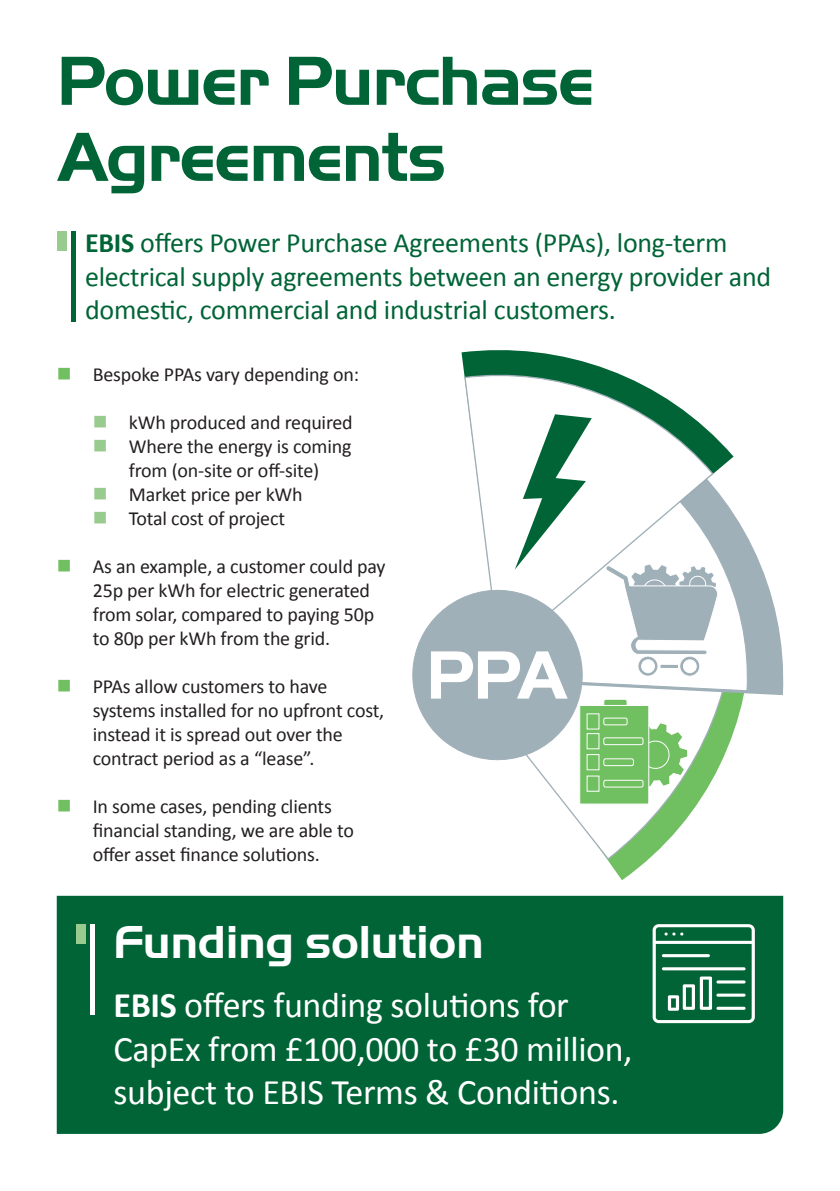
<style>
.page{position:relative;width:840px;height:1191px;background:#fff}
.page>*{position:absolute;margin:0;border:0;box-sizing:border-box;transform-origin:0 0}
.t1{font:700 72px/76px "Handel Got D";letter-spacing:-.025em;color:#006436}
.t2{font:700 48px "Handel Got D";letter-spacing:-.01em;color:#fff}
.t3{font:36px/43.2px "Calibri";letter-spacing:-.01em;color:#fff}
.t4{font:28px/33.6px "Calibri";letter-spacing:-.01em;color:#006436}
.t5{font:20px/24px "Calibri";letter-spacing:-.01em;color:#231f20}
.s1{font-weight:700}
</style>
<div class="page">
<div style="left:71px;top:231px;width:5px;height:91px;background:#006436"></div>
<div style="left:57px;top:231px;width:10px;height:20px;background:#99ca8e"></div>
<div style="left:57px;top:895px;width:725px;height:238px;background:#006436"></div>
<div style="left:90px;top:924px;width:5px;height:91px;background:#fff"></div>
<div style="left:76px;top:924px;width:9px;height:20px;background:#99ca8e"></div>
<svg style="left:652px;top:924px;width:102px;height:99px"></svg>
<hr style="left:716px;top:980px;width:29px;height:3px;background:#fff;border-radius:2px">
<hr style="left:716px;top:993px;width:29px;height:3px;background:#fff;border-radius:2px">
<hr style="left:716px;top:1006px;width:29px;height:3px;background:#fff;border-radius:2px">
<hr style="left:661px;top:954px;width:48px;height:3px;background:#fff;border-radius:2px">
<hr style="left:661px;top:967px;width:84px;height:3px;background:#fff;border-radius:2px">
<svg style="left:610px;top:695px;width:134px;height:185px"></svg>
<svg style="left:539px;top:695px;width:197px;height:168px"></svg>
<svg style="left:701px;top:456px;width:83px;height:239px"></svg>
<svg style="left:593px;top:462px;width:158px;height:229px"></svg>
<svg style="left:461px;top:350px;width:272px;height:303px"></svg>
<svg style="left:463px;top:366px;width:250px;height:292px"></svg>
<svg style="left:514px;top:414px;width:77px;height:155px"></svg>
<svg style="left:604px;top:563px;width:114px;height:114px"></svg>
<hr style="left:659px;top:664px;width:19px;height:4px;background:#a0b0b8">
<div style="left:659px;top:664px;width:19px;height:5px;border:1px solid #fff"></div>
<div style="left:603px;top:699px;width:23px;height:10px;background:#70bf60;border-radius:2px"></div>
<div style="left:603px;top:699px;width:24px;height:10px;border:1px solid #fff;border-radius:2px"></div>
<svg style="left:648px;top:722px;width:40px;height:65px"></svg>
<div style="left:579px;top:705px;width:69px;height:99px;background:#70bf60;border:1px solid #fff"></div>
<div style="left:586px;top:713px;width:13px;height:16px;background:#70bf60;border:1px solid #fff"></div>
<div style="left:586px;top:733px;width:13px;height:16px;background:#70bf60;border:1px solid #fff"></div>
<div style="left:586px;top:754px;width:13px;height:16px;background:#70bf60;border:1px solid #fff"></div>
<svg style="left:586px;top:775px;width:13px;height:16px"></svg>
<div style="left:603px;top:717px;width:24px;height:8px;border:1px solid #fff;border-radius:2px"></div>
<div style="left:603px;top:737px;width:40px;height:8px;border:1px solid #fff;border-radius:2px"></div>
<div style="left:603px;top:780px;width:40px;height:7px;border:1px solid #fff;border-radius:2px"></div>
<div style="left:603px;top:758px;width:30px;height:8px;border:1px solid #fff;border-radius:2px"></div>
<svg style="left:412px;top:578px;width:181px;height:194px"></svg>
<h1 class="t1" style="left:57px;top:43px;width:539px">Power Purchase<br>Agreements</h1>
<h3 class="t4" style="left:85px;top:224px;width:687px"><span class="s1">EBIS</span> offers Power Purchase Agreements (PPAs), long-term electrical supply agreements between an energy provider and domestic, commercial and industrial customers.</h3>
<p class="t5" style="left:93px;top:361px;width:268px">Bespoke PPAs vary depending on:</p>
<p class="t5" style="left:129px;top:409px;width:225px">kWh produced and required<br>Where the energy is coming from (on-site or off-site)<br>Market price per kWh<br>Total cost of project</p>
<p class="t5" style="left:93px;top:553px;width:294px">As an example, a customer could pay<br>25p per kWh for electric generated from solar, compared to paying 50p to 80p per kWh from the grid.</p>
<p class="t5" style="left:93px;top:673px;width:293px">PPAs allow customers to have systems installed for no upfront cost, instead it is spread out over the contract period as a “lease”.</p>
<p class="t5" style="left:93px;top:793px;width:262px">In some cases, pending clients financial standing, we are able to offer asset finance solutions.</p>
<h2 class="t2" style="left:113px;top:915px;width:371px">Funding solution</h2>
<h3 class="t3" style="left:113px;top:982px;width:520px"><span class="s1">EBIS</span> offers funding solutions for<br>CapEx from £100,000 to £30 million, subject to EBIS Terms &amp; Conditions.</h3>
</div>
